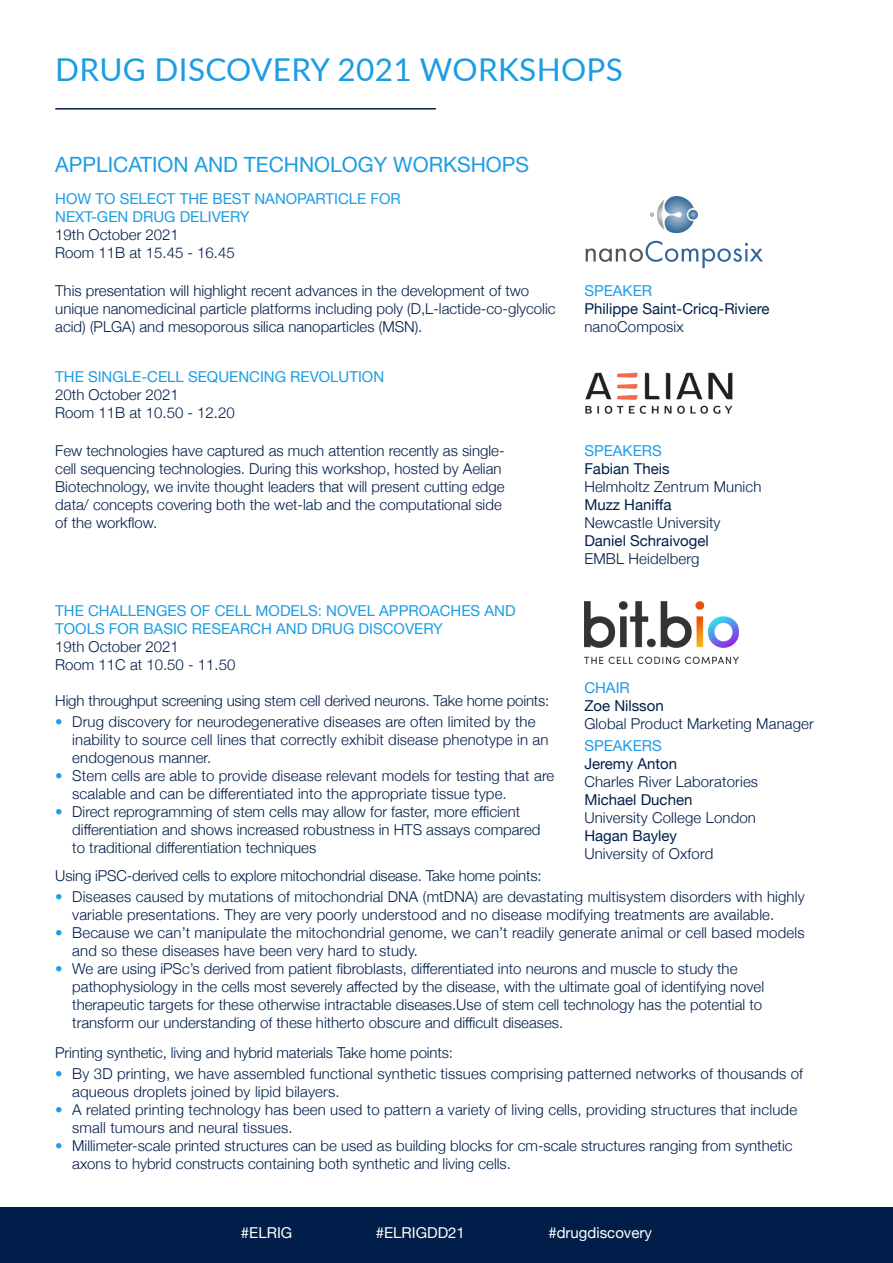
<style>
.page{position:relative;width:893px;height:1263px;background:#fff}
.page>*{position:absolute;margin:0;border:0;box-sizing:border-box;transform-origin:0 0}
.t1{font:31.5px "Lato";letter-spacing:.01em;color:#1c9ce3}
.Body_-_Light{font:21px "Helvetica Neue";color:#1c9ce3}
.Paragraph_Style_2{font:300 15px/18px "Helvetica Neue";letter-spacing:.01em;color:#001e49}
.Body_-_Light-2{font:300 15px/18px "Helvetica Neue";color:#001e49}
.Body_-_Light-3{font:15px/18px "Helvetica Neue";color:#1c9ce3}
.Body_-_Light-4{font:15px/18px "Helvetica Neue";color:#001e49}
.Body_-_Light-5{font:15px "Helvetica Neue";color:#fff}
.s1{font-weight:300;color:#001e49}
.s2{font-weight:400;color:#1c9ce3}
.s3{color:#1c9ce3}
.s4{font-weight:300}
.s5{font-weight:400}
</style>
<div class="page">
<hr style="left:55px;top:108px;width:381px;height:2px;background:#001e49">
<div style="left:0;top:1208px;width:893px;height:55px;background:#001e49"></div>
<svg style="left:586px;top:241px;width:177px;height:27px"></svg>
<img style="left:651px;top:196px;width:46px;height:36px">
<img style="left:585px;top:372px;width:148px;height:42px">
<img style="left:584px;top:601px;width:155px;height:62px">
<p class="t1" style="left:55px;top:47px;width:569px">DRUG DISCOVERY 2021 WORKSHOPS</p>
<p class="Body_-_Light" style="left:55px;top:149px;width:475px">APPLICATION AND TECHNOLOGY WORKSHOPS</p>
<p class="Body_-_Light-3" style="left:55px;top:191px;width:347px">HOW TO SELECT THE BEST NANOPARTICLE FOR<br>NEXT-GEN DRUG DELIVERY<br><span class="s1">19th October 2021<br>Room 11B at 15.45 - 16.45</span></p>
<p class="Body_-_Light-2" style="left:55px;top:281px;width:502px">This presentation will highlight recent advances in the development of two unique nanomedicinal particle platforms including poly (D,L-lactide-co-glycolic acid) (PLGA) and mesoporous silica nanoparticles (MSN).</p>
<p class="Body_-_Light-2" style="left:55px;top:367px;width:330px"><span class="s2">THE SINGLE-CELL SEQUENCING REVOLUTION<br></span>20th October 2021<br>Room 11B at 10.50 - 12.20</p>
<p class="Body_-_Light-2" style="left:55px;top:440px;width:451px">Few technologies have captured as much attention recently as single&shy;cell sequencing technologies. During this workshop, hosted by Aelian Biotechnology, we invite thought leaders that will present cutting edge data/ concepts covering both the wet-lab and the computational side of the workflow.</p>
<p class="Body_-_Light-3" style="left:55px;top:602px;width:462px">THE CHALLENGES OF CELL MODELS: NOVEL APPROACHES AND TOOLS FOR BASIC RESEARCH AND DRUG DISCOVERY<br><span class="s1">19th October 2021<br>Room 11C at 10.50 - 11.50</span></p>
<p class="Body_-_Light-4" style="left:584px;top:282px;width:187px"><span class="s3">SPEAKER<br></span>Philippe Saint-Cricq-Riviere <span class="s4">nanoComposix</span></p>
<p class="Body_-_Light-2" style="left:584px;top:440px;width:179px"><span class="s2">SPEAKERS<br></span><span class="s5">Fabian Theis<br></span>Helmholtz Zentrum Munich<br><span class="s5">Muzz Haniffa<br></span>Newcastle University<br><span class="s5">Daniel Schraivogel<br></span>EMBL Heidelberg</p>
<p class="Body_-_Light-2" style="left:584px;top:677px;width:231px"><span class="s2">CHAIR<br></span><span class="s5">Zoe Nilsson<br></span>Global Product Marketing Manager</p>
<p class="Body_-_Light-2" style="left:55px;top:691px;width:496px">High throughput screening using stem cell derived neurons. Take home points:</p>
<p class="Paragraph_Style_2" style="left:72px;top:711px;width:478px;text-indent:-17px"><span class="s3">•</span> Drug discovery for neurodegenerative diseases are often limited by the inability to source cell lines that correctly exhibit disease phenotype in an endogenous manner.</p>
<p class="Paragraph_Style_2" style="left:72px;top:765px;width:484px;text-indent:-17px"><span class="s3">•</span> Stem cells are able to provide disease relevant models for testing that are scalable and can be differentiated into the appropriate tissue type.</p>
<p class="Paragraph_Style_2" style="left:72px;top:801px;width:470px;text-indent:-17px"><span class="s3">•</span> Direct reprogramming of stem cells may allow for faster, more efficient differentiation and shows increased robustness in HTS assays compared to traditional differentiation techniques</p>
<p class="Body_-_Light-2" style="left:55px;top:866px;width:488px">Using iPSC-derived cells to explore mitochondrial disease. Take home points:</p>
<p class="Paragraph_Style_2" style="left:72px;top:886px;width:734px;text-indent:-17px"><span class="s3">•</span> Diseases caused by mutations of mitochondrial DNA (mtDNA) are devastating multisystem disorders with highly variable presentations. They are very poorly understood and no disease modifying treatments are available.</p>
<p class="Paragraph_Style_2" style="left:72px;top:922px;width:734px;text-indent:-17px"><span class="s3">•</span> Because we can’t manipulate the mitochondrial genome, we can’t readily generate animal or cell based models and so these diseases have been very hard to study.</p>
<p class="Paragraph_Style_2" style="left:72px;top:958px;width:693px;text-indent:-17px"><span class="s3">•</span> We are using iPSc’s derived from patient fibroblasts, differentiated into neurons and muscle to study the pathophysiology in the cells most severely affected by the disease, with the ultimate goal of identifying novel therapeutic targets for these otherwise intractable diseases.Use of stem cell technology has the potential to transform our understanding of these hitherto obscure and difficult diseases.</p>
<p class="Body_-_Light-2" style="left:55px;top:1043px;width:399px">Printing synthetic, living and hybrid materials Take home points:</p>
<p class="Paragraph_Style_2" style="left:72px;top:1063px;width:732px;text-indent:-17px"><span class="s3">•</span> By 3D printing, we have assembled functional synthetic tissues comprising patterned networks of thousands of aqueous droplets joined by lipid bilayers.</p>
<p class="Paragraph_Style_2" style="left:72px;top:1099px;width:726px;text-indent:-17px"><span class="s3">•</span> A related printing technology has been used to pattern a variety of living cells, providing structures that include small tumours and neural tissues.</p>
<p class="Paragraph_Style_2" style="left:72px;top:1135px;width:722px;text-indent:-17px"><span class="s3">•</span> Millimeter-scale printed structures can be used as building blocks for cm-scale structures ranging from synthetic axons to hybrid constructs containing both synthetic and living cells.</p>
<p class="Body_-_Light-2" style="left:584px;top:735px;width:175px"><span class="s2">SPEAKERS<br></span><span class="s5">Jeremy Anton<br></span>Charles River Laboratories<br><span class="s5">Michael Duchen<br></span>University College London<br><span class="s5">Hagan Bayley<br></span>University of Oxford</p>
<p class="Body_-_Light-5" style="left:241px;top:1221px;width:53px">#ELRIG</p>
<p class="Body_-_Light-5" style="left:376px;top:1221px;width:91px">#ELRIGDD21</p>
<p class="Body_-_Light-5" style="left:548px;top:1221px;width:105px">#drugdiscovery</p>
</div>
